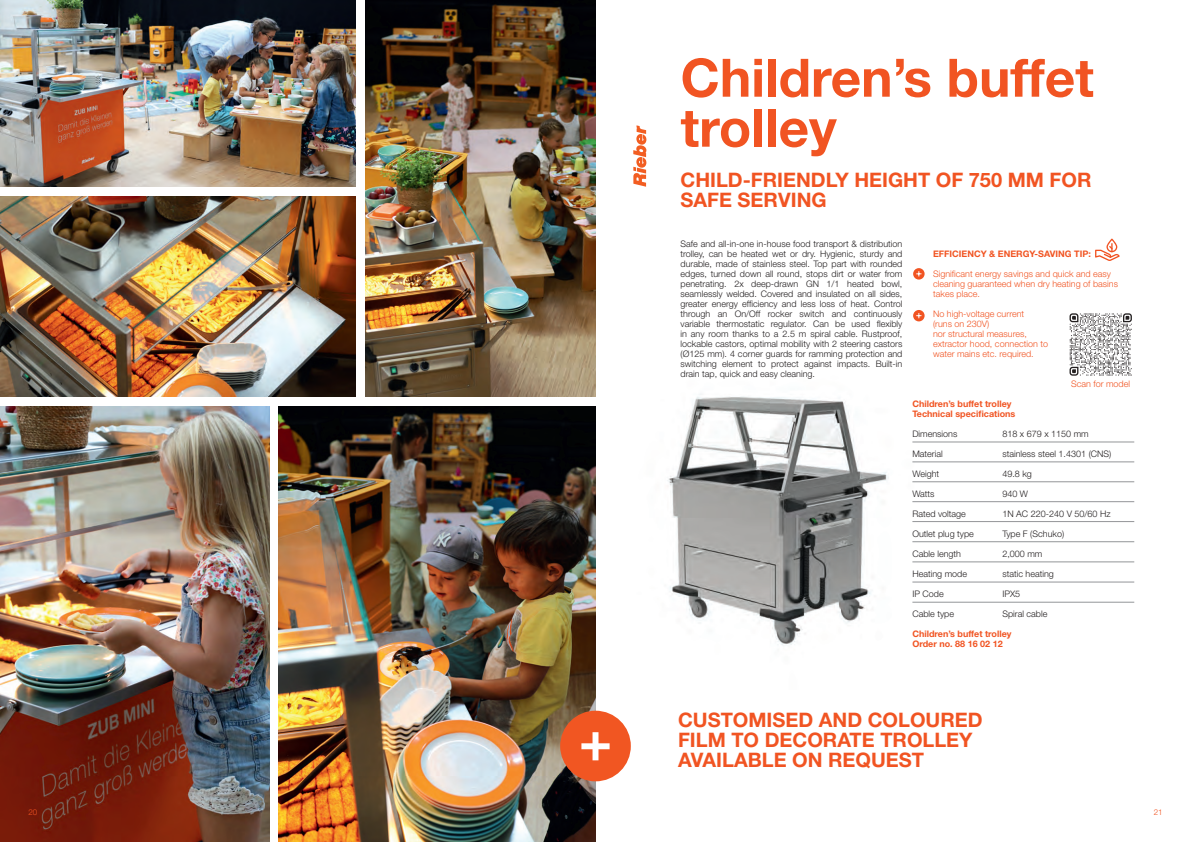
<style>
.page{position:relative;width:1191px;height:842px;background:#fff}
.page>*{position:absolute;margin:0;border:0;box-sizing:border-box;transform-origin:0 0}
.t1{font:700 53px/50px "Helvetica Neue LT Std";color:#f15422}
.t2{font:700 20px/20px "Helvetica Neue LT Std";color:#f15422}
.t3{font:300 9px/10px "Helvetica Neue LT Std";color:#231f20;text-align:justify}
.t4{font:300 9px/10px "Helvetica Neue LT Std";color:#f15422}
.t5{font:700 9px/10px "Helvetica Neue LT Std";color:#f15422}
.t6{font:300 8px "Helvetica Neue LT Std";color:#f15422}
</style>
<div class="page">
<img style="left:366px;top:0;width:229px;height:397px">
<img style="left:0;top:0;width:356px;height:187px">
<img style="left:0;top:197px;width:356px;height:200px">
<img style="left:0;top:407px;width:269px;height:435px">
<img style="left:278px;top:407px;width:317px;height:435px">
<svg style="left:633px;top:125px;width:13px;height:62px"></svg>
<img style="left:667px;top:394px;width:279px;height:252px">
<hr style="left:912px;top:442px;width:222px;height:1px;background:#939598">
<hr style="left:912px;top:481px;width:222px;height:1px;background:#939598">
<hr style="left:912px;top:501px;width:222px;height:1px;background:#939598">
<hr style="left:912px;top:521px;width:222px;height:1px;background:#939598">
<hr style="left:912px;top:541px;width:222px;height:1px;background:#939598">
<hr style="left:912px;top:562px;width:222px;height:1px;background:#939598">
<hr style="left:912px;top:582px;width:222px;height:1px;background:#939598">
<hr style="left:912px;top:602px;width:222px;height:1px;background:#939598">
<hr style="left:912px;top:462px;width:222px;height:1px;background:#939598">
<div style="left:560px;top:711px;width:71px;height:70px;background:#f15622;border-radius:50%"></div>
<svg style="left:581px;top:732px;width:28px;height:28px"></svg>
<svg style="left:1069px;top:313px;width:62px;height:63px"></svg>
<svg style="left:1095px;top:239px;width:24px;height:22px"></svg>
<svg style="left:913px;top:268px;width:11px;height:12px"></svg>
<svg style="left:916px;top:272px;width:5px;height:4px"></svg>
<div style="left:913px;top:310px;width:11px;height:11px;background:#f15422;border-radius:50%"></div>
<svg style="left:916px;top:313px;width:5px;height:5px"></svg>
<h1 class="t1" style="left:680px;top:52px;width:415px">Children’s buffet trolley</h1>
<h2 class="t2" style="left:680px;top:169px;width:412px">CHILD-FRIENDLY HEIGHT OF 750 MM FOR<br>SAFE SERVING</h2>
<p class="t3" style="left:680px;top:238px;width:223px">Safe and all-in-one in-house food transport &amp; distribution trolley, can be heated wet or dry. Hygienic, sturdy and durable, made of stainless steel. Top part with rounded edges, turned down all round, stops dirt or water from penetrating. 2x deep-drawn GN 1/1 heated bowl, seamlessly welded. Covered and insulated on all sides, greater energy efficiency and less loss of heat. Control through an On/Off rocker switch and continuously variable thermostatic regulator. Can be used flexibly in any room thanks to a 2.5 m spiral cable. Rustproof, lockable castors, optimal mobility with 2 steering castors (Ø125 mm). 4 corner guards for ramming protection and switching element to protect against impacts. Built-in drain tap, quick and easy cleaning.</p>
<p class="t5" style="left:933px;top:248px;width:159px">EFFICIENCY &amp; ENERGY-SAVING TIP:</p>
<p class="t4" style="left:933px;top:268px;width:186px">Significant energy savings and quick and easy cleaning guaranteed when dry heating of basins takes place.</p>
<p class="t4" style="left:933px;top:308px;width:116px">No high-voltage current<br>(runs on 230V)<br>nor structural measures, extractor hood, connection to water mains etc. required.</p>
<p class="t4" style="left:1071px;top:378px;width:61px">Scan for model</p>
<p class="t5" style="left:912px;top:398px;width:104px">Children’s buffet trolley<br>Technical specifications</p>
<p class="t3" style="left:912px;top:428px;width:46px">Dimensions</p>
<p class="t3" style="left:1002px;top:428px;width:88px">818 x 679 x 1150 mm</p>
<p class="t3" style="left:912px;top:448px;width:32px">Material</p>
<p class="t3" style="left:1002px;top:448px;width:110px">stainless steel 1.4301 (CNS)</p>
<p class="t3" style="left:912px;top:468px;width:28px">Weight</p>
<p class="t3" style="left:1002px;top:468px;width:31px">49.8 kg</p>
<p class="t3" style="left:912px;top:488px;width:24px">Watts</p>
<p class="t3" style="left:1002px;top:488px;width:27px">940 W</p>
<p class="t3" style="left:912px;top:508px;width:55px">Rated voltage</p>
<p class="t3" style="left:1002px;top:508px;width:110px">1N AC 220-240 V 50/60 Hz</p>
<p class="t3" style="left:912px;top:528px;width:63px">Outlet plug type</p>
<p class="t3" style="left:1002px;top:528px;width:63px">Type F (Schuko)</p>
<p class="t3" style="left:912px;top:548px;width:50px">Cable length</p>
<p class="t3" style="left:1002px;top:548px;width:42px">2,000 mm</p>
<p class="t3" style="left:912px;top:568px;width:56px">Heating mode</p>
<p class="t3" style="left:1002px;top:568px;width:53px">static heating</p>
<p class="t3" style="left:912px;top:588px;width:33px">IP Code</p>
<p class="t3" style="left:1002px;top:588px;width:19px">IPX5</p>
<p class="t3" style="left:912px;top:608px;width:43px">Cable type</p>
<p class="t3" style="left:1002px;top:608px;width:47px">Spiral cable</p>
<p class="t5" style="left:912px;top:628px;width:101px">Children’s buffet trolley<br>Order no. 88 16 02 12</p>
<h2 class="t2" style="left:678px;top:709px;width:306px">CUSTOMISED AND COLOURED<br>FILM TO DECORATE TROLLEY<br>AVAILABLE ON REQUEST</h2>
<p class="t6" style="left:28px;top:807px;width:10px">20</p>
<p class="t6" style="left:1153px;top:807px;width:10px">21</p>
</div>
